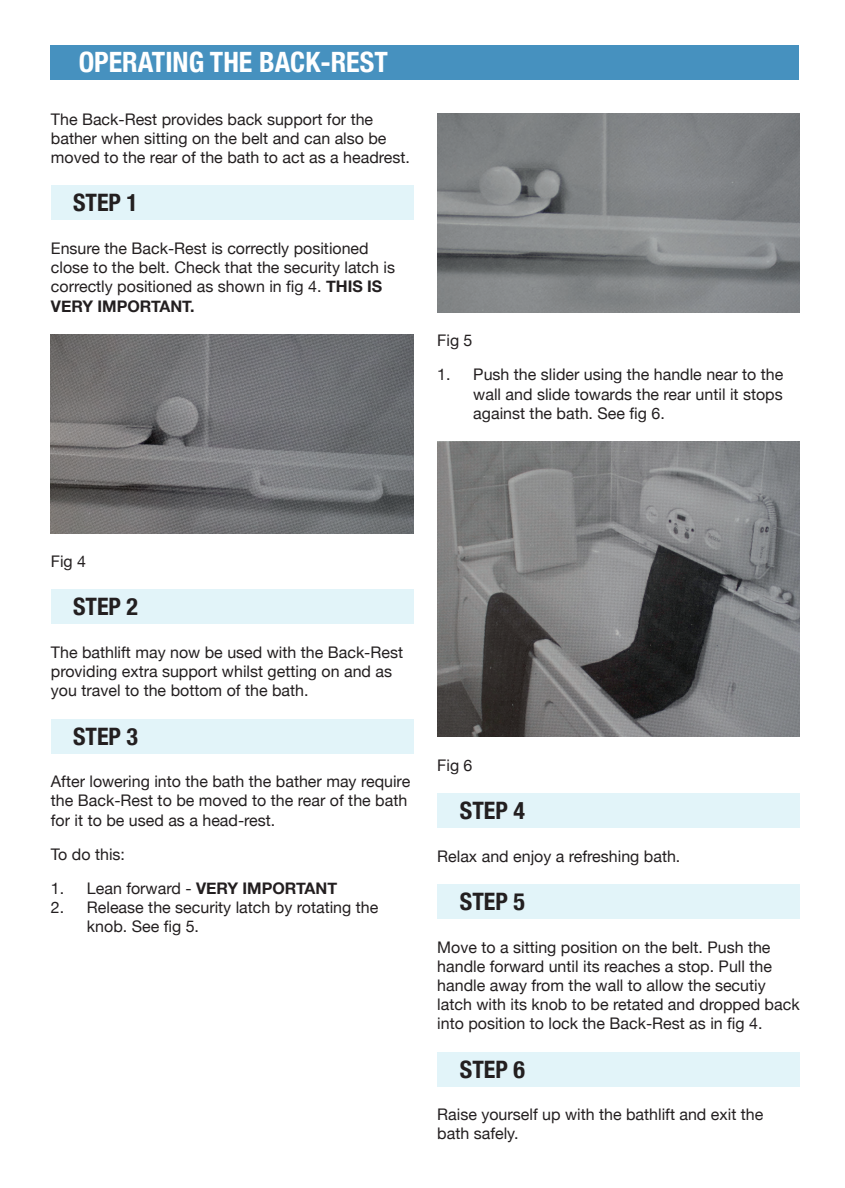
<style>
.page{position:relative;width:845px;height:1188px;background:#fff}
.page>*{position:absolute;margin:0;border:0;box-sizing:border-box;transform-origin:0 0}
.t1{font:700 condensed 28px "Helvetica Neue";color:#fff}
.t2{font:700 condensed 24px "Helvetica Neue";color:#231f20}
.t3{font:16px/19.2px "Helvetica Neue";color:#231f20}
.s1{font-weight:700}
</style>
<div class="page">
<div style="left:50px;top:45px;width:749px;height:34px;background:#4691bf"></div>
<div style="left:51px;top:186px;width:362px;height:34px;background:#e2f4f9"></div>
<img style="left:51px;top:334px;width:362px;height:199px">
<div style="left:51px;top:590px;width:362px;height:34px;background:#e2f4f9"></div>
<div style="left:51px;top:719px;width:362px;height:34px;background:#e2f4f9"></div>
<img style="left:438px;top:113px;width:361px;height:199px">
<img style="left:437px;top:441px;width:362px;height:296px">
<div style="left:437px;top:794px;width:362px;height:34px;background:#e2f4f9"></div>
<div style="left:437px;top:884px;width:362px;height:34px;background:#e2f4f9"></div>
<div style="left:437px;top:1052px;width:362px;height:34px;background:#e2f4f9"></div>
<h1 class="t1" style="left:79px;top:39px;width:310px">OPERATING THE BACK-REST</h1>
<p class="t3" style="left:51px;top:110px;width:360px">The Back-Rest provides back support for the bather when sitting on the belt and can also be moved to the rear of the bath to act as a headrest.</p>
<h2 class="t2" style="left:73px;top:183px;width:66px">STEP 1</h2>
<p class="t3" style="left:51px;top:240px;width:346px">Ensure the Back-Rest is correctly positioned close to the belt. Check that the security latch is correctly positioned as shown in fig 4. <span class="s1">THIS IS VERY IMPORTANT.</span></p>
<p class="t3" style="left:437px;top:332px;width:37px">Fig 5</p>
<p class="t3" style="left:473px;top:366px;width:312px;text-align:justify;text-indent:-36px">1. Push the slider using the handle near to the wall and slide towards the rear until it stops against the bath. See fig 6.</p>
<p class="t3" style="left:51px;top:553px;width:37px">Fig 4</p>
<h2 class="t2" style="left:73px;top:587px;width:66px">STEP 2</h2>
<p class="t3" style="left:51px;top:644px;width:354px">The bathlift may now be used with the Back-Rest providing extra support whilst getting on and as you travel to the bottom of the bath.</p>
<h2 class="t2" style="left:73px;top:716px;width:66px">STEP 3</h2>
<p class="t3" style="left:51px;top:773px;width:361px">After lowering into the bath the bather may require the Back-Rest to be moved to the rear of the bath for it to be used as a head-rest.</p>
<p class="t3" style="left:51px;top:845px;width:76px">To do this:</p>
<p class="t3" style="left:51px;top:879px;width:288px">1. Lean forward - <span class="s1">VERY IMPORTANT</span></p>
<p class="t3" style="left:87px;top:899px;width:293px;text-indent:-36px">2. Release the security latch by rotating the knob. See fig 5.</p>
<p class="t3" style="left:437px;top:756px;width:37px">Fig 6</p>
<h2 class="t2" style="left:460px;top:791px;width:66px">STEP 4</h2>
<p class="t3" style="left:437px;top:847px;width:245px">Relax and enjoy a refreshing bath.</p>
<h2 class="t2" style="left:460px;top:881px;width:66px">STEP 5</h2>
<p class="t3" style="left:437px;top:938px;width:364px">Move to a sitting position on the belt. Push the handle forward until its reaches a stop. Pull the handle away from the wall to allow the secutiy latch with its knob to be retated and dropped back into position to lock the Back-Rest as in fig 4.</p>
<h2 class="t2" style="left:460px;top:1049px;width:66px">STEP 6</h2>
<p class="t3" style="left:437px;top:1106px;width:327px">Raise yourself up with the bathlift and exit the bath safely.</p>
</div>
